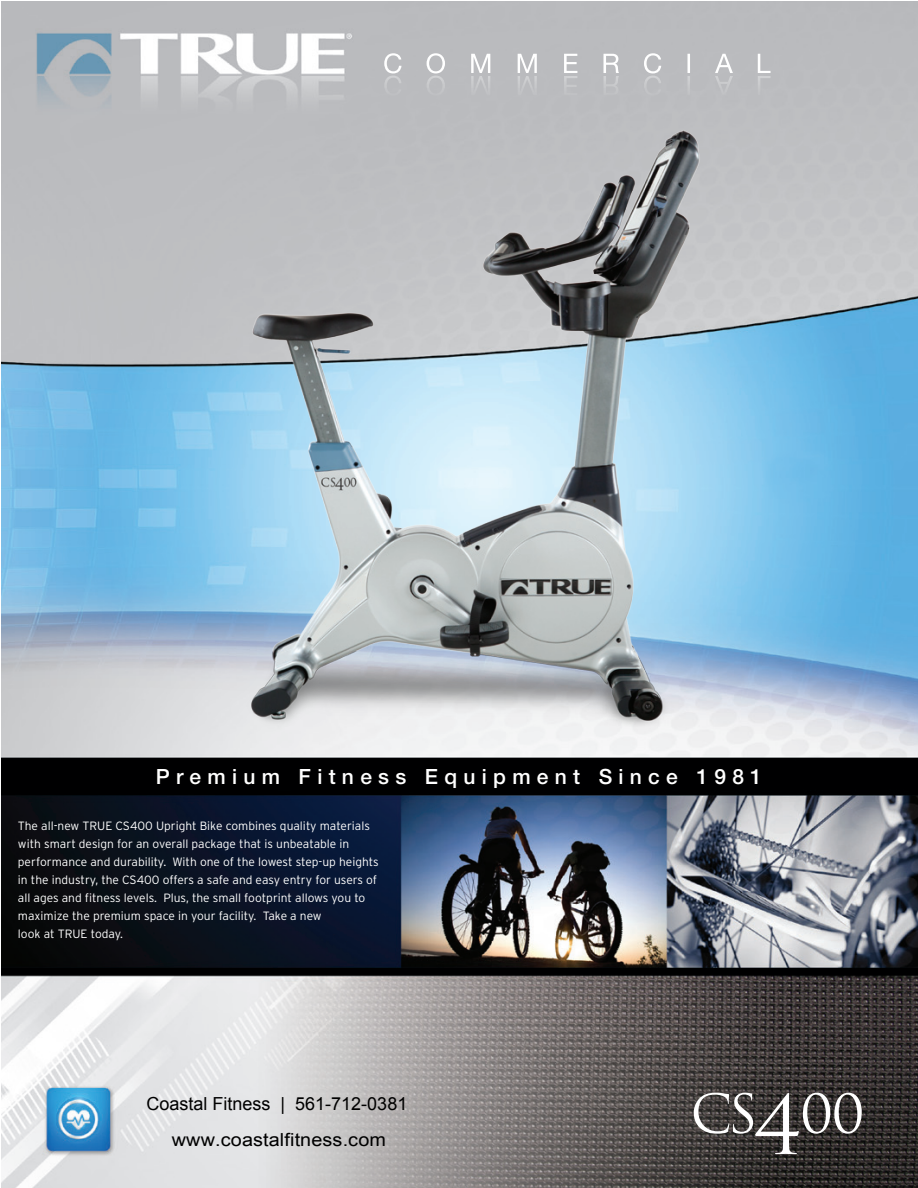
<style>
.page{position:relative;width:918px;height:1188px;background:#fff}
.page>*{position:absolute;margin:0;border:0;box-sizing:border-box;transform-origin:0 0}
.t1{font:52.35px "Trajan";color:#fff}
.t2{font:500 21px "Helvetica Neue";letter-spacing:.3em;color:#fff}
.t3{font:18px/35.5px "Arial";color:#000;text-align:center}
.t4{font:300 12px/18px "Interstate";color:#fff}
.s1{font-size:79.5px}
</style>
<div class="page">
<img style="left:1px;top:1px;width:917px;height:1187px">
<img style="left:384px;top:76px;width:387px;height:20px">
<img style="left:384px;top:53px;width:387px;height:20px">
<img style="left:189px;top:127px;width:571px;height:617px">
<p class="t2" style="left:156px;top:764px;width:608px">Premium Fitness Equipment Since 1981</p>
<p class="t4" style="left:18px;top:817px;width:362px">The all-new TRUE CS400 Upright Bike combines quality materials with smart design for an overall package that is unbeatable in performance and durability. With one of the lowest step-up heights in the industry, the CS400 offers a safe and easy entry for users of all ages and fitness levels. Plus, the small footprint allows you to maximize the premium space in your facility. Take a new<br>look at TRUE today.</p>
<h3 class="t3" style="left:147px;top:1086px;width:262px">Coastal Fitness | 561-712-0381 www.coastalfitness.com</h3>
<p class="t1" style="left:690px;top:1082px;width:176px">CS<span class="s1">4</span>00</p>
</div>
